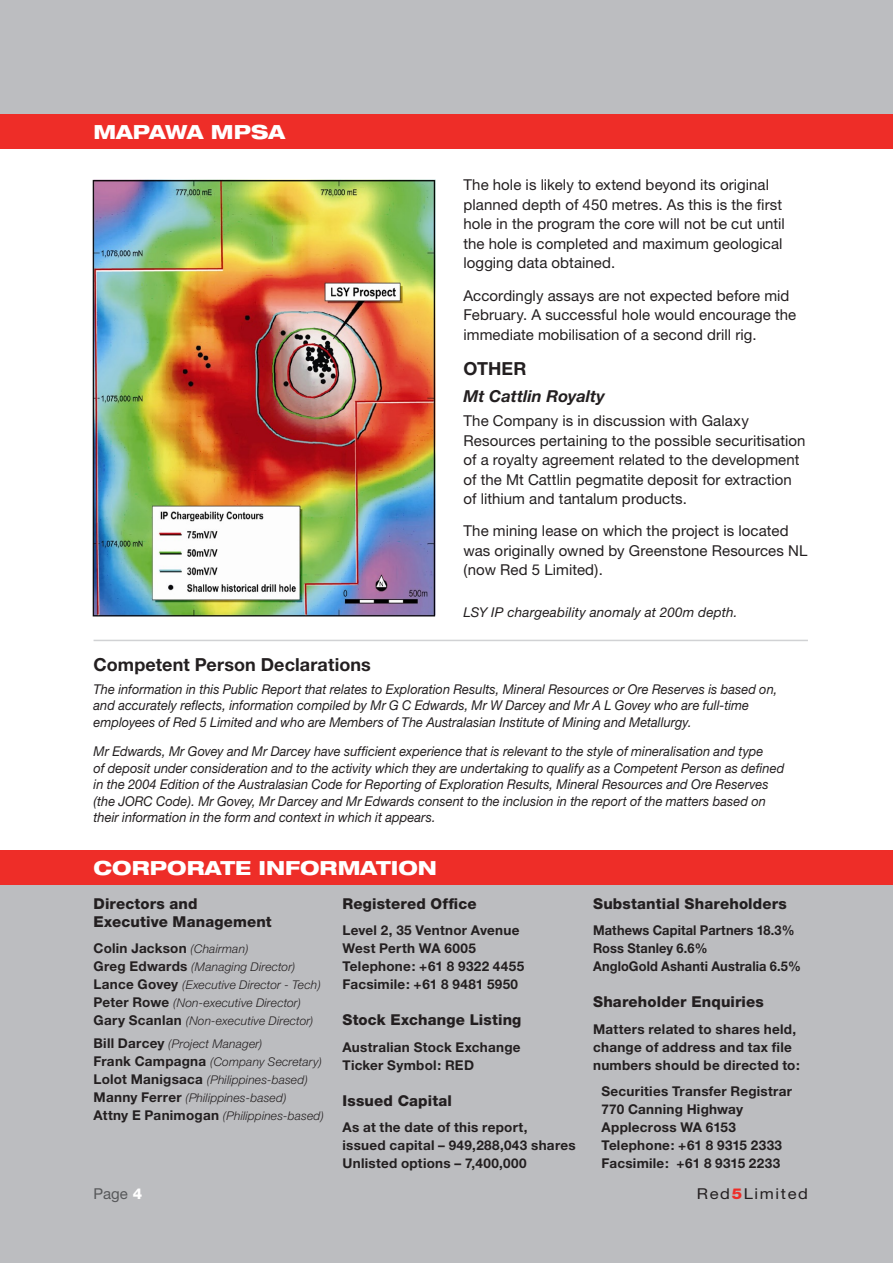
<style>
.page{position:relative;width:893px;height:1263px;background:#fff}
.page>*{position:absolute;margin:0;border:0;box-sizing:border-box;transform-origin:0 0}
.Page_Head{font:800 expanded 19.5px "Helvetica Neue";color:#fff}
.Head_2{font:700 18px "Helvetica Neue";letter-spacing:.005em;color:#231f20}
.Head_3{font:italic 700 16.5px "Helvetica Neue";color:#231f20}
.Body_text{font:15px/19.5px "Helvetica Neue";letter-spacing:.005em;color:#231f20}
.Corp_Info_head{font:800 15px/18px "Helvetica Neue";letter-spacing:.01em;color:#231f20}
.Body_text-2{font:15px "Helvetica Neue";letter-spacing:.1em;color:#231f20;scale:1.1 1}
.t1{font:15px "Helvetica Neue";color:#57585a}
.JORC_note{font:italic 13.5px/16.5px "Helvetica Neue";letter-spacing:.005em;color:#231f20;scale:.95 1}
.Copr_Info_text{font:700 13.5px/18px "Helvetica Neue";letter-spacing:.02em;color:#231f20}
.Copr_Info_text-2{font:700 13.5px "Helvetica Neue";letter-spacing:.02em;color:#231f20;scale:.95 1}
.JORC_note-2{font:italic 13.5px "Helvetica Neue";letter-spacing:.005em;color:#231f20}
.Copr_Info_text-3{font:italic 300 12px "Helvetica Neue";letter-spacing:.015em;color:#231f20}
.s1{font-weight:300;font-style:italic;font-size:12px}
.s2{font-weight:700;font-style:normal;font-size:13.5px}
.s3{font-weight:800;color:#fff}
.s4{font-weight:800;color:#ee2d28}
</style>
<div class="page">
<div style="left:0;top:0;width:893px;height:128px;background:#bcbdc0"></div>
<div style="left:0;top:115px;width:893px;height:34px;background:#ee2d28"></div>
<div style="left:0;top:880px;width:893px;height:383px;background:#bcbdc0"></div>
<div style="left:0;top:850px;width:893px;height:34px;background:#ee2d28"></div>
<hr style="left:94px;top:640px;width:714px;height:1px;background:#d1d2d4">
<img style="left:93px;top:180px;width:343px;height:437px">
<p class="Page_Head" style="left:94px;top:120px;width:76px">MAPAWA</p>
<p class="Page_Head" style="left:211px;top:120px;width:59px">MPSA</p>
<p class="Body_text" style="left:463px;top:175px;width:323px">The hole is likely to extend beyond its original planned depth of 450 metres. As this is the first hole in the program the core will not be cut until the hole is completed and maximum geological logging data obtained.</p>
<p class="Body_text" style="left:463px;top:285px;width:334px">Accordingly assays are not expected before mid<br>February. A successful hole would encourage the immediate mobilisation of a second drill rig.</p>
<p class="Head_2" style="left:463px;top:357px;width:64px">OTHER</p>
<p class="Head_3" style="left:463px;top:386px;width:143px">Mt Cattlin Royalty</p>
<p class="Body_text" style="left:463px;top:411px;width:343px">The Company is in discussion with Galaxy Resources pertaining to the possible securitisation of a royalty agreement related to the development of the Mt Cattlin pegmatite deposit for extraction of lithium and tantalum products.</p>
<p class="Body_text" style="left:463px;top:521px;width:345px">The mining lease on which the project is located was originally owned by Greenstone Resources NL (now Red 5 Limited).</p>
<p class="JORC_note-2" style="left:463px;top:604px;width:276px">LSY IP chargeability anomaly at 200m depth.</p>
<p class="Head_2" style="left:94px;top:653px;width:279px">Competent Person Declarations</p>
<p class="JORC_note" style="left:94px;top:680px;width:721px">The information in this Public Report that relates to Exploration Results, Mineral Resources or Ore Reserves is based on, and accurately reflects, information compiled by Mr G C Edwards, Mr W Darcey and Mr A L Govey who are full-time employees of Red 5 Limited and who are Members of The Australasian Institute of Mining and Metallurgy.</p>
<p class="JORC_note" style="left:94px;top:743px;width:729px">Mr Edwards, Mr Govey and Mr Darcey have sufficient experience that is relevant to the style of mineralisation and type<br>of deposit under consideration and to the activity which they are undertaking to qualify as a Competent Person as defined in the 2004 Edition of the Australasian Code for Reporting of Exploration Results, Mineral Resources and Ore Reserves (the JORC Code). Mr Govey, Mr Darcey and Mr Edwards consent to the inclusion in the report of the matters based on their information in the form and context in which it appears.</p>
<p class="Page_Head" style="left:94px;top:855px;width:345px">CORPORATE INFORMATION</p>
<p class="Corp_Info_head" style="left:94px;top:894px;width:180px">Directors and<br>Executive Management</p>
<p class="Copr_Info_text" style="left:94px;top:939px;width:156px">Colin Jackson <span class="s1">(Chairman)</span></p>
<p class="Copr_Info_text-3" style="left:94px;top:960px;width:203px"><span class="s2">Greg Edwards</span> (Managing Director)</p>
<p class="Copr_Info_text-3" style="left:94px;top:978px;width:229px"><span class="s2">Lance Govey</span> (Executive Director - Tech)</p>
<p class="Copr_Info_text-3" style="left:94px;top:996px;width:209px"><span class="s2">Peter Rowe</span> (Non-executive Director)</p>
<p class="Copr_Info_text-3" style="left:94px;top:1014px;width:221px"><span class="s2">Gary Scanlan</span> (Non-executive Director)</p>
<p class="Copr_Info_text-3" style="left:94px;top:1036px;width:170px"><span class="s2">Bill Darcey</span> (Project Manager)</p>
<p class="Copr_Info_text-3" style="left:94px;top:1054px;width:230px"><span class="s2">Frank Campagna</span> (Company Secretary)</p>
<p class="Copr_Info_text-3" style="left:94px;top:1072px;width:216px"><span class="s2">Lolot Manigsaca</span> (Philippines-based)</p>
<p class="Copr_Info_text-3" style="left:94px;top:1090px;width:194px"><span class="s2">Manny Ferrer</span> (Philippines-based)</p>
<p class="Copr_Info_text-3" style="left:94px;top:1108px;width:232px"><span class="s2">Attny E Panimogan</span> (Philippines-based)</p>
<p class="Corp_Info_head" style="left:343px;top:894px;width:135px">Registered Office</p>
<p class="Copr_Info_text" style="left:343px;top:921px;width:178px">Level 2, 35 Ventnor Avenue</p>
<p class="Copr_Info_text" style="left:343px;top:939px;width:135px">West Perth WA 6005</p>
<p class="Copr_Info_text" style="left:343px;top:957px;width:183px">Telephone: +61 8 9322 4455</p>
<p class="Copr_Info_text" style="left:343px;top:975px;width:177px">Facsimile: +61 8 9481 5950</p>
<p class="Corp_Info_head" style="left:343px;top:1011px;width:180px">Stock Exchange Listing</p>
<p class="Copr_Info_text" style="left:343px;top:1038px;width:180px">Australian Stock Exchange</p>
<p class="Copr_Info_text" style="left:343px;top:1056px;width:133px">Ticker Symbol: RED</p>
<p class="Corp_Info_head" style="left:343px;top:1091px;width:111px">Issued Capital</p>
<p class="Copr_Info_text" style="left:343px;top:1118px;width:187px">As at the date of this report,</p>
<p class="Copr_Info_text" style="left:343px;top:1136px;width:235px">issued capital – 949,288,043 shares</p>
<p class="Copr_Info_text" style="left:343px;top:1154px;width:186px">Unlisted options – 7,400,000</p>
<p class="Corp_Info_head" style="left:593px;top:894px;width:195px">Substantial Shareholders</p>
<p class="Copr_Info_text-2" style="left:593px;top:922px;width:214px">Mathews Capital Partners 18.3%</p>
<p class="Copr_Info_text-2" style="left:593px;top:940px;width:122px">Ross Stanley 6.6%</p>
<p class="Copr_Info_text-2" style="left:593px;top:958px;width:220px">AngloGold Ashanti Australia 6.5%</p>
<p class="Corp_Info_head" style="left:593px;top:993px;width:172px">Shareholder Enquiries</p>
<p class="Copr_Info_text" style="left:593px;top:1020px;width:208px">Matters related to shares held, change of address and tax file numbers should be directed to:</p>
<p class="Copr_Info_text" style="left:602px;top:1082px;width:192px">Securities Transfer Registrar</p>
<p class="Copr_Info_text" style="left:602px;top:1100px;width:143px">770 Canning Highway</p>
<p class="Copr_Info_text" style="left:602px;top:1118px;width:136px">Applecross WA 6153</p>
<p class="Copr_Info_text" style="left:602px;top:1136px;width:182px">Telephone: +61 8 9315 2333</p>
<p class="Copr_Info_text" style="left:602px;top:1154px;width:180px">Facsimile: +61 8 9315 2233</p>
<p class="t1" style="left:94px;top:1184px;width:50px">Page <span class="s3">4</span></p>
<p class="Body_text-2" style="left:697px;top:1185px;width:103px">Red<span class="s4">5</span>Limited</p>
</div>
